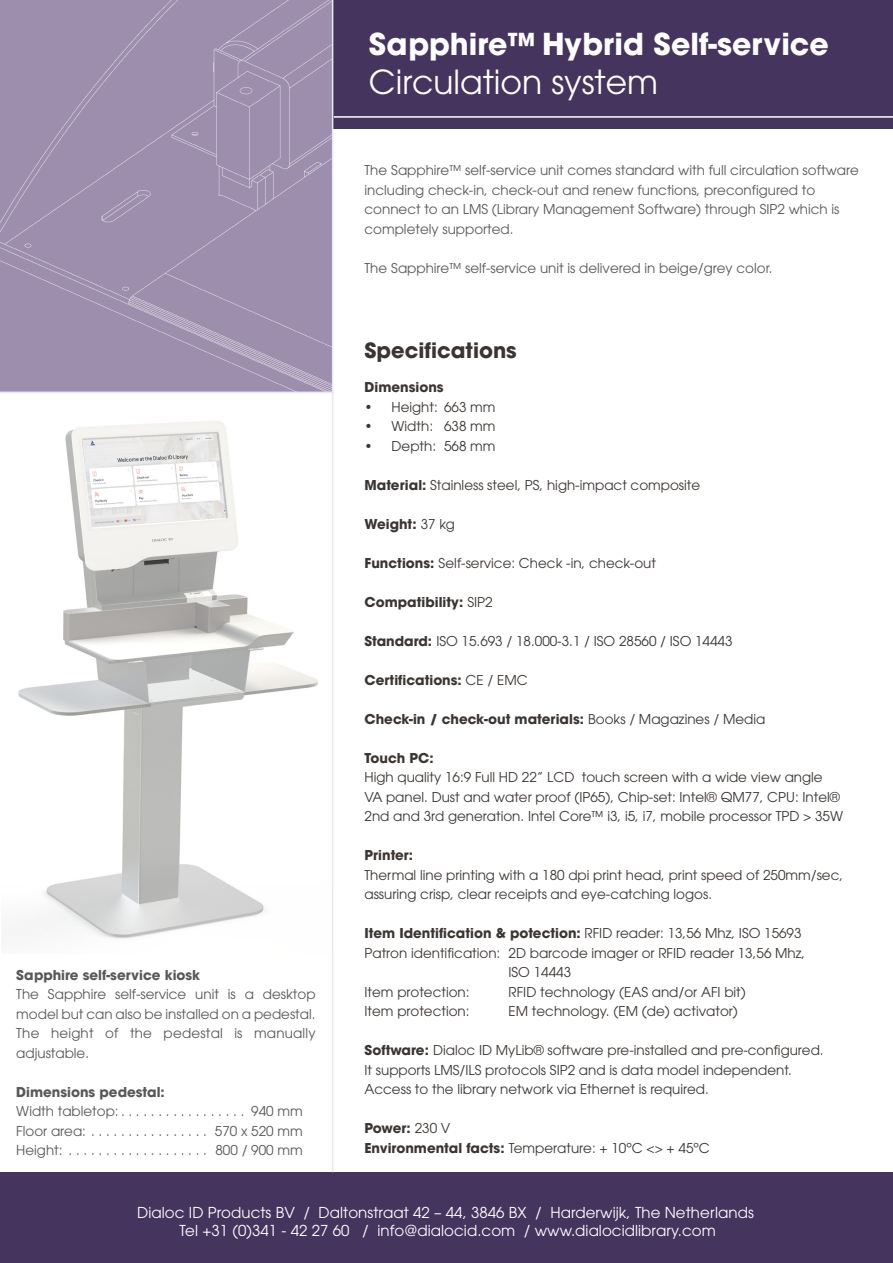
<style>
.page{position:relative;width:893px;height:1263px;background:#fff}
.page>*{position:absolute;margin:0;border:0;box-sizing:border-box;transform-origin:0 0}
.t1{font:33px "ITC Avant Garde Pro";color:#fff}
.t2{font:700 30px "ITC Avant Garde Pro";color:#fff}
.t3{font:700 21px "ITC Avant Garde Pro";color:#3a3531}
.t4{font:15px/18px "ITC Avant Garde Pro";letter-spacing:.005em;color:#fff;text-align:center}
.t5{font:13.5px/19.5px "ITC Avant Garde Pro";color:#3a3531}
.t6{font:13.5px/19.5px "ITC Avant Garde Pro";color:#575756}
.t7{font:700 13.5px "ITC Avant Garde Pro";color:#3a3531}
.t8{font:700 13.5px "ITC Avant Garde Pro";color:#575756}
.s1{font-weight:700}
.s2{font-weight:400}
</style>
<div class="page">
<img style="left:8px;top:421px;width:310px;height:518px">
<div style="left:333px;top:0;width:560px;height:129px;background:#44345e"></div>
<div style="left:0;top:1172px;width:893px;height:91px;background:#44345e"></div>
<div style="left:0;top:0;width:332px;height:392px;background:#9e8eae"></div>
<hr style="left:0;top:392px;width:334px;height:1px;background:#e9e7ee">
<hr style="left:332px;top:0;width:1px;height:1172px;background:#e9e8ef">
<hr style="left:334px;top:116px;width:559px;height:2px;background:#fff">
<p class="t2" style="left:369px;top:23px;width:461px">Sapphire™ Hybrid Self-service</p>
<p class="t1" style="left:369px;top:62px;width:291px">Circulation system</p>
<p class="t6" style="left:364px;top:160px;width:496px">The Sapphire™ self-service unit comes standard with full circulation software</p>
<p class="t6" style="left:364px;top:180px;width:476px">including check-in, check-out and renew functions, preconfigured to connect to an LMS (Library Management Software) through SIP2 which is completely supported.</p>
<p class="t6" style="left:364px;top:258px;width:409px">The Sapphire™ self-service unit is delivered in beige/grey color.</p>
<p class="t8" style="left:16px;top:966px;width:185px">Sapphire self-service kiosk</p>
<p class="t6" style="left:16px;top:984px;width:301px;text-align:justify">The Sapphire self-service unit is a desktop model but can also be installed on a pedestal.<br>The height of the pedestal is manually adjustable.</p>
<p class="t8" style="left:16px;top:1083px;width:150px">Dimensions pedestal:</p>
<p class="t6" style="left:16px;top:1101px;width:107px">Width tabletop:..................</p>
<p class="t6" style="left:251px;top:1101px;width:53px">940 mm</p>
<p class="t6" style="left:16px;top:1121px;width:76px">Floor area:.................</p>
<p class="t6" style="left:215px;top:1121px;width:89px">570 x 520 mm</p>
<p class="t6" style="left:16px;top:1140px;width:55px">Height: ....................</p>
<p class="t6" style="left:215px;top:1140px;width:89px">800 / 900 mm</p>
<p class="t3" style="left:364px;top:336px;width:154px">Specifications</p>
<p class="t7" style="left:364px;top:378px;width:81px">Dimensions</p>
<p class="t5" style="left:364px;top:397px;width:133px">• Height: 663 mm</p>
<p class="t5" style="left:364px;top:416px;width:133px">• Width: 638 mm</p>
<p class="t5" style="left:364px;top:436px;width:133px">• Depth: 568 mm</p>
<p class="t5" style="left:364px;top:475px;width:337px"><span class="s1">Material:</span> Stainless steel, PS, high-impact composite</p>
<p class="t7" style="left:364px;top:515px;width:92px">Weight: <span class="s2">37 kg</span></p>
<p class="t5" style="left:364px;top:553px;width:293px"><span class="s1">Functions:</span> Self-service: Check -in, check-out</p>
<p class="t7" style="left:364px;top:593px;width:130px">Compatibility: <span class="s2">SIP2</span></p>
<p class="t5" style="left:364px;top:631px;width:369px"><span class="s1">Standard:</span> ISO 15.693 / 18.000-3.1 / ISO 28560 / ISO 14443</p>
<p class="t7" style="left:364px;top:671px;width:165px">Certifications: <span class="s2">CE / EMC</span></p>
<p class="t7" style="left:364px;top:710px;width:402px">Check-in / check-out materials: <span class="s2">Books / Magazines / Media</span></p>
<p class="t7" style="left:364px;top:749px;width:71px">Touch PC:</p>
<p class="t5" style="left:364px;top:767px;width:480px">High quality 16:9 Full HD 22” LCD touch screen with a wide view angle<br>VA panel. Dust and water proof (IP65), Chip-set: Intel® QM77, CPU: Intel®<br>2nd and 3rd generation. Intel Core™ i3, i5, i7, mobile processor TPD &gt; 35W</p>
<p class="t7" style="left:364px;top:846px;width:50px">Printer:</p>
<p class="t5" style="left:364px;top:865px;width:480px">Thermal line printing with a 180 dpi print head, print speed of 250mm/sec, assuring crisp, clear receipts and eye-catching logos.</p>
<p class="t7" style="left:364px;top:924px;width:439px">Item Identification &amp; potection: <span class="s2">RFID reader: 13,56 Mhz, ISO 15693</span></p>
<p class="t5" style="left:509px;top:943px;width:298px;text-indent:-144px">Patron identification: 2D barcode imager or RFID reader 13,56 Mhz,<br>ISO 14443</p>
<p class="t5" style="left:364px;top:982px;width:107px">Item protection:</p>
<p class="t5" style="left:509px;top:982px;width:239px">RFID technology (EAS and/or AFI bit)</p>
<p class="t5" style="left:364px;top:1001px;width:107px">Item protection:</p>
<p class="t5" style="left:509px;top:1001px;width:231px">EM technology. (EM (de) activator)</p>
<p class="t5" style="left:364px;top:1040px;width:461px"><span class="s1">Software:</span> Dialoc ID MyLib® software pre-installed and pre-configured.</p>
<p class="t5" style="left:364px;top:1060px;width:429px">It supports LMS/ILS protocols SIP2 and is data model independent.</p>
<p class="t5" style="left:364px;top:1079px;width:346px">Access to the library network via Ethernet is required.</p>
<p class="t7" style="left:364px;top:1119px;width:87px">Power: <span class="s2">230 V</span></p>
<p class="t5" style="left:364px;top:1138px;width:347px"><span class="s1">Environmental facts:</span> Temperature: + 10ºC &lt;&gt; + 45ºC</p>
<p class="t4" style="left:137px;top:1203px;width:618px">Dialoc ID Products BV / Daltonstraat 42 – 44, 3846 BX / Harderwijk, The Netherlands<br>Tel +31 (0)341 - 42 27 60 / info@dialocid.com / www.dialocidlibrary.com</p>
</div>
